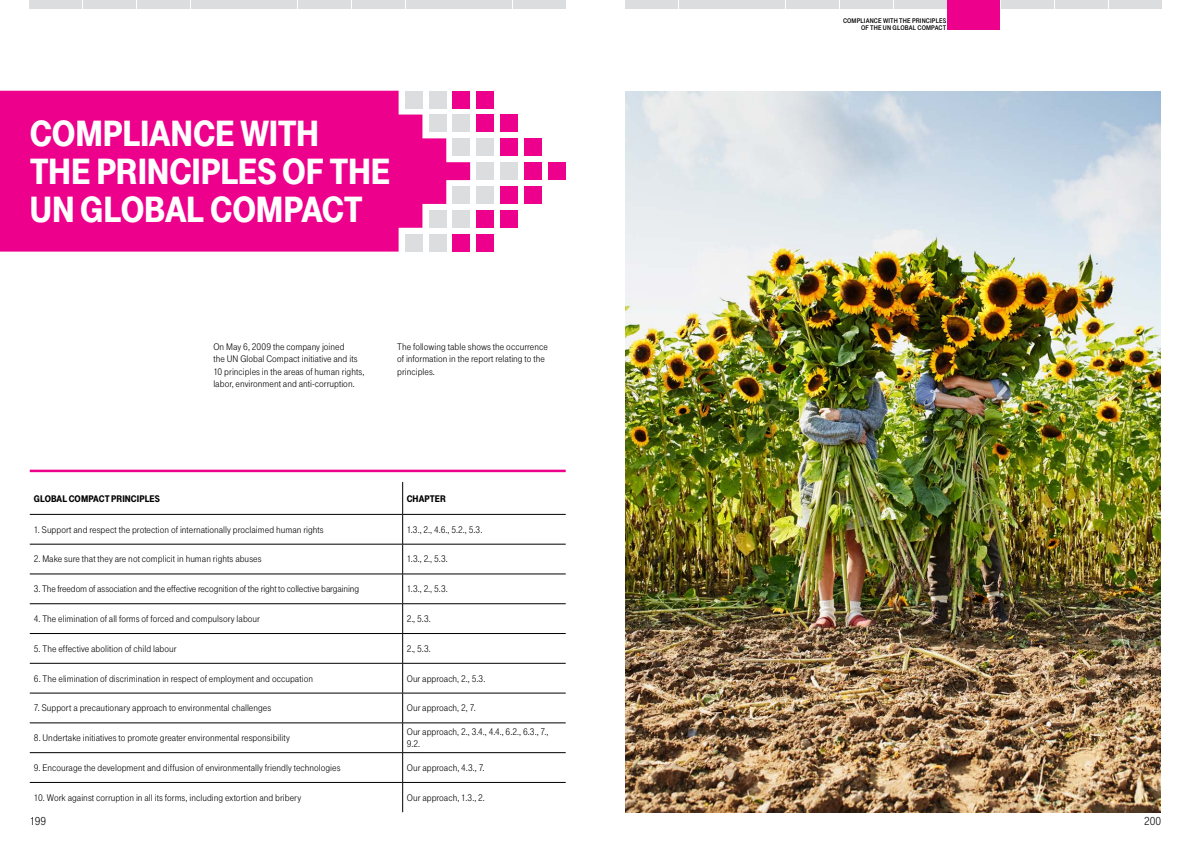
<style>
.page{position:relative;width:1191px;height:842px;background:#fff}
.page>*{position:absolute;margin:0;border:0;box-sizing:border-box;transform-origin:0 0}
.t1{font:38px/38px "Tele Grotesk H Ultr";letter-spacing:-.005em;color:#fff}
.t2{font:12px "Tele Grotesk H Norm";letter-spacing:-.005em;color:#000}
.t3{font:10px/12.5px "Tele Grotesk H Norm";letter-spacing:.005em;color:#000}
.t4{font:10px "Tele Grotesk H Ultr";letter-spacing:.01em;color:#000}
.t5{font:700 7px/7px "Tele Grotesk H";letter-spacing:.02em;color:#000;text-align:right}
</style>
<div class="page">
<hr style="left:30px;top:470px;width:536px;height:2px;background:#ec008c">
<div style="left:476px;top:186px;width:18px;height:18px;background:#dcddde"></div>
<div style="left:476px;top:162px;width:18px;height:18px;background:#dcddde"></div>
<div style="left:476px;top:138px;width:18px;height:18px;background:#dcddde"></div>
<div style="left:500px;top:162px;width:18px;height:18px;background:#dcddde"></div>
<div style="left:476px;top:234px;width:18px;height:18px;background:#ec008c"></div>
<div style="left:476px;top:210px;width:18px;height:18px;background:#ec008c"></div>
<div style="left:476px;top:115px;width:18px;height:17px;background:#ec008c"></div>
<div style="left:476px;top:91px;width:18px;height:18px;background:#ec008c"></div>
<div style="left:500px;top:210px;width:18px;height:18px;background:#ec008c"></div>
<div style="left:500px;top:186px;width:18px;height:18px;background:#ec008c"></div>
<div style="left:500px;top:138px;width:18px;height:18px;background:#ec008c"></div>
<div style="left:500px;top:115px;width:18px;height:17px;background:#ec008c"></div>
<div style="left:524px;top:186px;width:18px;height:18px;background:#ec008c"></div>
<div style="left:524px;top:162px;width:18px;height:18px;background:#ec008c"></div>
<div style="left:524px;top:138px;width:18px;height:18px;background:#ec008c"></div>
<div style="left:548px;top:162px;width:18px;height:18px;background:#ec008c"></div>
<svg style="left:0;top:91px;width:470px;height:161px;fill:#ec008c"></svg>
<hr style="left:402px;top:482px;width:1px;height:32px;background:#000">
<hr style="left:30px;top:514px;width:373px;height:1px;background:#000">
<hr style="left:403px;top:514px;width:163px;height:1px;background:#000">
<svg style="left:402px;top:515px;width:1px;height:29px"></svg>
<hr style="left:30px;top:544px;width:373px;height:1px;background:#000">
<hr style="left:403px;top:544px;width:163px;height:1px;background:#000">
<hr style="left:402px;top:544px;width:1px;height:30px;background:#000">
<hr style="left:30px;top:574px;width:373px;height:1px;background:#000">
<hr style="left:403px;top:574px;width:163px;height:1px;background:#000">
<hr style="left:30px;top:603px;width:373px;height:1px;background:#000">
<hr style="left:403px;top:603px;width:163px;height:1px;background:#000">
<hr style="left:30px;top:633px;width:373px;height:1px;background:#000">
<hr style="left:403px;top:633px;width:163px;height:1px;background:#000">
<svg style="left:402px;top:574px;width:1px;height:89px"></svg>
<hr style="left:30px;top:663px;width:373px;height:1px;background:#000">
<hr style="left:403px;top:663px;width:163px;height:1px;background:#000">
<hr style="left:402px;top:663px;width:1px;height:30px;background:#000">
<hr style="left:30px;top:693px;width:373px;height:1px;background:#000">
<hr style="left:403px;top:693px;width:163px;height:1px;background:#000">
<hr style="left:402px;top:693px;width:1px;height:30px;background:#000">
<hr style="left:30px;top:723px;width:373px;height:1px;background:#000">
<hr style="left:403px;top:723px;width:163px;height:1px;background:#000">
<hr style="left:30px;top:752px;width:373px;height:1px;background:#000">
<hr style="left:403px;top:752px;width:163px;height:1px;background:#000">
<hr style="left:30px;top:782px;width:373px;height:1px;background:#000">
<hr style="left:403px;top:782px;width:163px;height:1px;background:#000">
<svg style="left:402px;top:723px;width:1px;height:89px"></svg>
<div style="left:625px;top:0;width:52px;height:9px;background:#dcddde"></div>
<div style="left:679px;top:0;width:52px;height:9px;background:#dcddde"></div>
<div style="left:732px;top:0;width:53px;height:9px;background:#dcddde"></div>
<div style="left:786px;top:0;width:52px;height:9px;background:#dcddde"></div>
<div style="left:840px;top:0;width:52px;height:9px;background:#dcddde"></div>
<div style="left:894px;top:0;width:52px;height:9px;background:#dcddde"></div>
<div style="left:1001px;top:0;width:52px;height:9px;background:#dcddde"></div>
<div style="left:1109px;top:0;width:52px;height:9px;background:#dcddde"></div>
<div style="left:30px;top:0;width:52px;height:9px;background:#dcddde"></div>
<div style="left:83px;top:0;width:53px;height:9px;background:#dcddde"></div>
<div style="left:137px;top:0;width:52px;height:9px;background:#dcddde"></div>
<div style="left:191px;top:0;width:52px;height:9px;background:#dcddde"></div>
<div style="left:245px;top:0;width:52px;height:9px;background:#dcddde"></div>
<div style="left:298px;top:0;width:53px;height:9px;background:#dcddde"></div>
<div style="left:352px;top:0;width:52px;height:9px;background:#dcddde"></div>
<div style="left:406px;top:0;width:52px;height:9px;background:#dcddde"></div>
<div style="left:460px;top:0;width:52px;height:9px;background:#dcddde"></div>
<div style="left:513px;top:0;width:53px;height:9px;background:#dcddde"></div>
<div style="left:1055px;top:0;width:52px;height:9px;background:#dcddde"></div>
<div style="left:947px;top:0;width:53px;height:30px;background:#ec008c"></div>
<img style="left:626px;top:91px;width:534px;height:721px">
<h1 class="t1" style="left:30px;top:115px;width:362px">COMPLIANCE WITH<br>THE PRINCIPLES OF THE<br>UN GLOBAL COMPACT</h1>
<p class="t3" style="left:213px;top:340px;width:152px">On May 6, 2009 the company joined<br>the UN Global Compact initiative and its 10 principles in the areas of human rights, labor, environment and anti-corruption.</p>
<p class="t3" style="left:397px;top:340px;width:152px">The following table shows the occurrence of information in the report relating to the principles.</p>
<p class="t4" style="left:34px;top:493px;width:128px">GLOBAL COMPACT PRINCIPLES</p>
<p class="t4" style="left:407px;top:493px;width:41px">CHAPTER</p>
<p class="t3" style="left:34px;top:523px;width:291px">1. Support and respect the protection of internationally proclaimed human rights</p>
<p class="t3" style="left:407px;top:523px;width:76px">1.3., 2., 4.6., 5.2., 5.3.</p>
<p class="t3" style="left:34px;top:553px;width:229px">2. Make sure that they are not complicit in human rights abuses</p>
<p class="t3" style="left:407px;top:553px;width:41px">1.3., 2., 5.3.</p>
<p class="t3" style="left:34px;top:583px;width:327px">3. The freedom of association and the effective recognition of the right to collective bargaining</p>
<p class="t3" style="left:407px;top:583px;width:41px">1.3., 2., 5.3.</p>
<p class="t3" style="left:34px;top:612px;width:228px">4. The elimination of all forms of forced and compulsory labour</p>
<p class="t3" style="left:407px;top:612px;width:24px">2., 5.3.</p>
<p class="t3" style="left:34px;top:642px;width:144px">5. The effective abolition of child labour</p>
<p class="t3" style="left:407px;top:642px;width:24px">2., 5.3.</p>
<p class="t3" style="left:34px;top:672px;width:281px">6. The elimination of discrimination in respect of employment and occupation</p>
<p class="t3" style="left:407px;top:672px;width:79px">Our approach, 2., 5.3.</p>
<p class="t3" style="left:34px;top:702px;width:239px">7. Support a precautionary approach to environmental challenges</p>
<p class="t3" style="left:407px;top:702px;width:69px">Our approach, 2, 7.</p>
<p class="t3" style="left:34px;top:732px;width:257px">8. Undertake initiatives to promote greater environmental responsibility</p>
<p class="t3" style="left:407px;top:726px;width:143px;line-height:12px">Our approach, 2., 3.4., 4.4., 6.2., 6.3., 7.,<br>9.2.</p>
<p class="t3" style="left:34px;top:761px;width:308px">9. Encourage the development and diffusion of environmentally friendly technologies</p>
<p class="t3" style="left:407px;top:761px;width:78px">Our approach, 4.3., 7.</p>
<p class="t3" style="left:34px;top:791px;width:269px">10. Work against corruption in all its forms, including extortion and bribery</p>
<p class="t3" style="left:407px;top:791px;width:78px">Our approach, 1.3., 2.</p>
<p class="t5" style="left:843px;top:17px;width:105px">COMPLIANCE WITH THE PRINCIPLES<br>OF THE UN GLOBAL COMPACT</p>
<p class="t2" style="left:30px;top:815px;width:18px">199</p>
<p class="t2" style="left:1144px;top:815px;width:19px">200</p>
</div>
